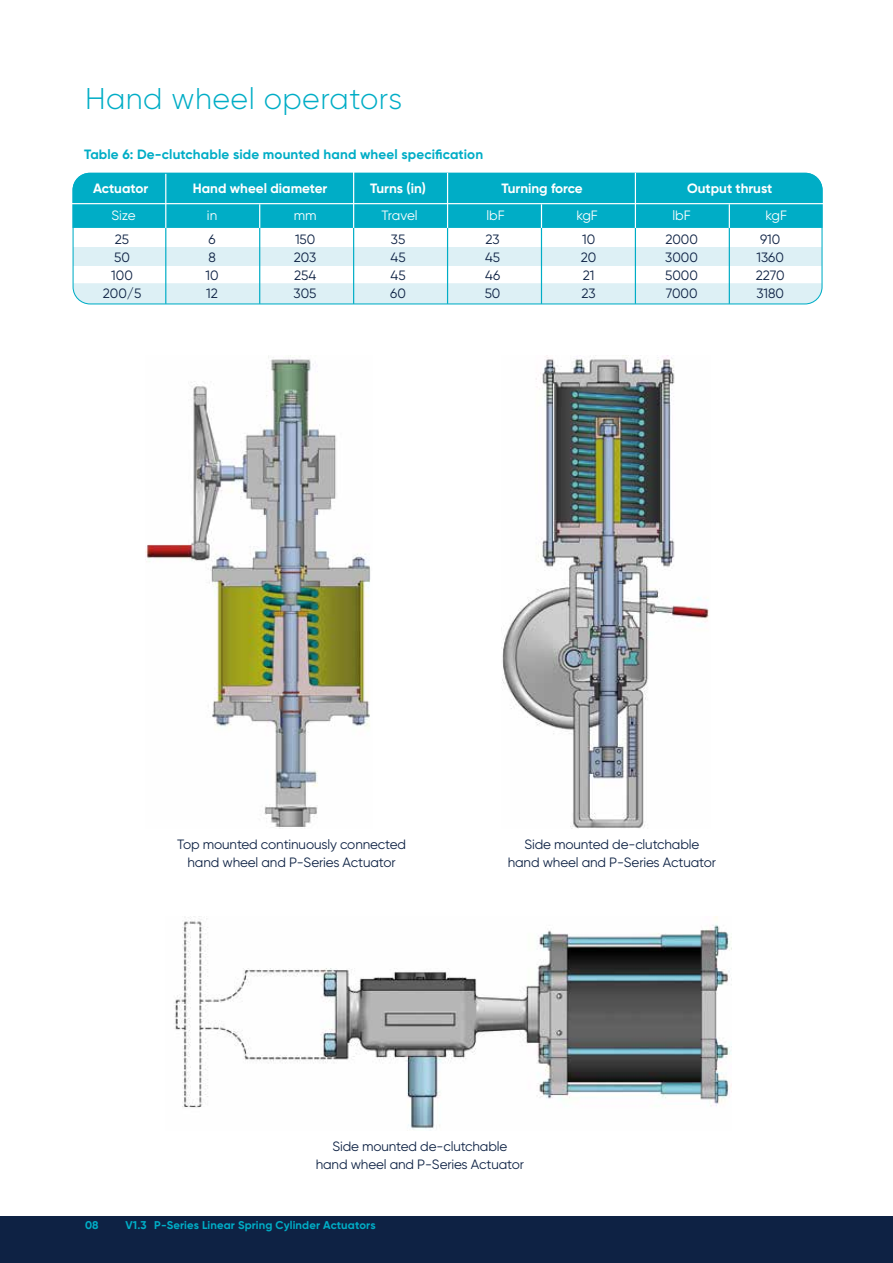
<style>
.page{position:relative;width:893px;height:1263px;background:#fff}
.page>*{position:absolute;margin:0;border:0;box-sizing:border-box;transform-origin:0 0}
.t1{font:300 30px "Gilroy";letter-spacing:.015em;color:#00adc6}
.t2{font:13.5px/18px "Gilroy";letter-spacing:-.01em;color:#0e2244;text-align:center}
.t3{font:700 13.5px "Gilroy";color:#fff}
.t4{font:700 13.5px "Gilroy";letter-spacing:.01em;color:#00adc6}
.t5{font:13.5px "Gilroy";color:#fff}
.t6{font:700 11.25px "Gilroy";letter-spacing:.01em;color:#00adc6}
</style>
<div class="page">
<div style="left:74px;top:247px;width:748px;height:19px;background:#ddf0f5"></div>
<div style="left:73px;top:283px;width:749px;height:21px;background:#ddf0f5"></div>
<div style="left:0;top:1216px;width:893px;height:47px;background:#0e2244"></div>
<img style="left:146px;top:355px;width:224px;height:474px">
<img style="left:174px;top:917px;width:558px;height:213px">
<img style="left:502px;top:355px;width:207px;height:474px">
<hr style="left:165px;top:228px;width:1px;height:76px;background:#00adc6">
<hr style="left:635px;top:228px;width:1px;height:76px;background:#00adc6">
<hr style="left:729px;top:228px;width:1px;height:76px;background:#00adc6">
<hr style="left:259px;top:228px;width:1px;height:76px;background:#00adc6">
<hr style="left:447px;top:228px;width:1px;height:76px;background:#00adc6">
<hr style="left:353px;top:228px;width:1px;height:76px;background:#00adc6">
<hr style="left:541px;top:228px;width:1px;height:76px;background:#00adc6">
<svg style="left:73px;top:173px;width:749px;height:55px;background:#08afc7"></svg>
<h1 class="t1" style="left:85px;top:80px;width:319px">Hand wheel operators</h1>
<p class="t4" style="left:84px;top:146px;width:401px">Table 6: De-clutchable side mounted hand wheel specification</p>
<p class="t3" style="left:93px;top:180px;width:57px">Actuator</p>
<p class="t3" style="left:193px;top:180px;width:136px">Hand wheel diameter</p>
<p class="t3" style="left:370px;top:180px;width:57px">Turns (in)</p>
<p class="t3" style="left:502px;top:180px;width:83px">Turning force</p>
<p class="t3" style="left:687px;top:180px;width:87px">Output thrust</p>
<p class="t5" style="left:111px;top:207px;width:26px">Size</p>
<p class="t5" style="left:207px;top:207px;width:12px">in</p>
<p class="t5" style="left:294px;top:207px;width:24px">mm</p>
<p class="t5" style="left:382px;top:207px;width:38px">Travel</p>
<p class="t5" style="left:486px;top:207px;width:20px">lbF</p>
<p class="t5" style="left:576px;top:207px;width:23px">kgF</p>
<p class="t5" style="left:672px;top:207px;width:20px">lbF</p>
<p class="t5" style="left:765px;top:207px;width:23px">kgF</p>
<p class="t2" style="left:115px;top:230px;width:16px">25</p>
<p class="t2" style="left:209px;top:230px;width:9px">6</p>
<p class="t2" style="left:295px;top:230px;width:22px">150</p>
<p class="t2" style="left:391px;top:230px;width:16px">35</p>
<p class="t2" style="left:486px;top:230px;width:16px">23</p>
<p class="t2" style="left:582px;top:230px;width:15px">10</p>
<p class="t2" style="left:665px;top:230px;width:34px">2000</p>
<p class="t2" style="left:760px;top:230px;width:22px">910</p>
<p class="t2" style="left:114px;top:248px;width:17px">50</p>
<p class="t2" style="left:208px;top:248px;width:9px">8</p>
<p class="t2" style="left:294px;top:248px;width:24px">203</p>
<p class="t2" style="left:391px;top:248px;width:17px">45</p>
<p class="t2" style="left:485px;top:248px;width:17px">45</p>
<p class="t2" style="left:581px;top:248px;width:17px">20</p>
<p class="t2" style="left:665px;top:248px;width:34px">3000</p>
<p class="t2" style="left:756px;top:248px;width:29px">1360</p>
<p class="t2" style="left:111px;top:266px;width:23px">100</p>
<p class="t2" style="left:206px;top:266px;width:15px">10</p>
<p class="t2" style="left:294px;top:266px;width:24px">254</p>
<p class="t2" style="left:391px;top:266px;width:17px">45</p>
<p class="t2" style="left:485px;top:266px;width:17px">46</p>
<p class="t2" style="left:583px;top:266px;width:13px">21</p>
<p class="t2" style="left:665px;top:266px;width:34px">5000</p>
<p class="t2" style="left:756px;top:266px;width:30px">2270</p>
<p class="t2" style="left:103px;top:284px;width:40px">200/5</p>
<p class="t2" style="left:206px;top:284px;width:13px">12</p>
<p class="t2" style="left:294px;top:284px;width:24px">305</p>
<p class="t2" style="left:390px;top:284px;width:17px">60</p>
<p class="t2" style="left:485px;top:284px;width:17px">50</p>
<p class="t2" style="left:582px;top:284px;width:16px">23</p>
<p class="t2" style="left:666px;top:284px;width:33px">7000</p>
<p class="t2" style="left:756px;top:284px;width:29px">3180</p>
<p class="t2" style="left:177px;top:835px;width:230px">Top mounted continuously connected hand wheel and P-Series Actuator</p>
<p class="t2" style="left:508px;top:835px;width:210px">Side mounted de-clutchable hand wheel and P-Series Actuator</p>
<p class="t2" style="left:316px;top:1137px;width:210px">Side mounted de-clutchable hand wheel and P-Series Actuator</p>
<p class="t6" style="left:85px;top:1218px;width:15px">08</p>
<p class="t6" style="left:126px;top:1218px;width:252px">V1.3 P-Series Linear Spring Cylinder Actuators</p>
</div>
